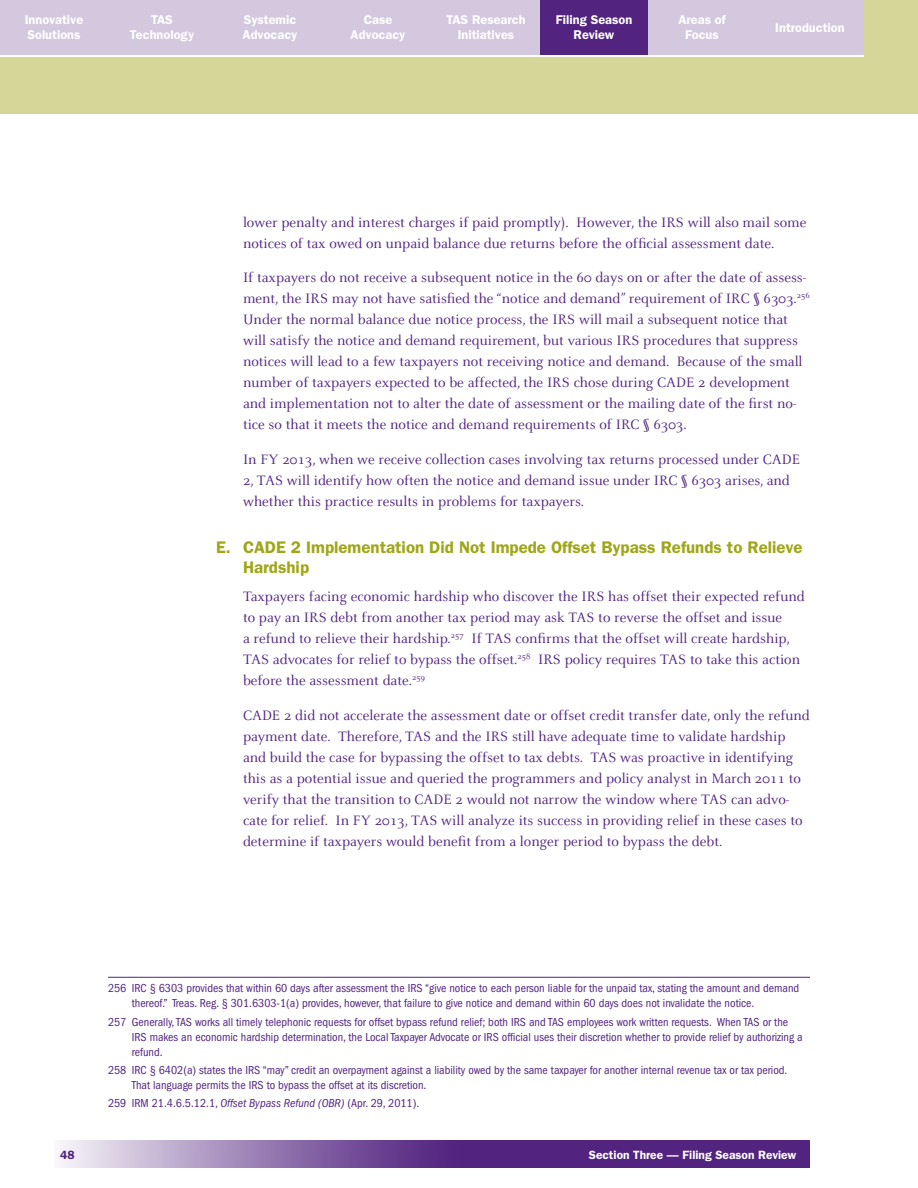
<style>
.page{position:relative;width:918px;height:1188px;background:#fff}
.page>*{position:absolute;margin:0;border:0;box-sizing:border-box;transform-origin:0 0}
.Subhead_1{font:600 16.8px/20.2px "Franklin Gothic";color:#9fa617}
.text-main{font:15px/21px "Celeste";color:#52247f}
.t1{font:600 12.75px/15px "Franklin Gothic";color:#fff;text-align:center}
.basic_footnote{font:condensed 12px/15px "Franklin Gothic";color:#52247f}
.t2{font:600 12px "Franklin Gothic";color:#fff}
.t3{font:600 12px "Franklin Gothic";color:#52247f}
.s1{font-style:italic}
</style>
<div class="page">
<svg style="left:60px;top:1141px;width:750px;height:27px;background:#7a569c"></svg>
<div style="left:0;top:0;width:918px;height:114px;background:#d4d797"></div>
<hr style="left:0;top:54px;width:864px;height:3px;background:#fff">
<div style="left:324px;top:0;width:108px;height:54px;background:#d4c8df"></div>
<div style="left:432px;top:0;width:108px;height:54px;background:#d4c8df"></div>
<div style="left:540px;top:0;width:108px;height:54px;background:#52247f"></div>
<div style="left:648px;top:0;width:108px;height:54px;background:#d4c8df"></div>
<div style="left:0;top:0;width:108px;height:54px;background:#d4c8df"></div>
<div style="left:108px;top:0;width:108px;height:54px;background:#d4c8df"></div>
<div style="left:216px;top:0;width:108px;height:54px;background:#d4c8df"></div>
<div style="left:756px;top:0;width:108px;height:54px;background:#d4c8df"></div>
<hr style="left:108px;top:977px;width:702px;height:1px;background:#52247f">
<p class="t1" style="left:25px;top:12px;width:60px;text-align:left">Innovative<br>Solutions</p>
<p class="t1" style="left:130px;top:12px;width:66px">TAS<br>Technology</p>
<p class="t1" style="left:243px;top:12px;width:56px;text-align:left">Systemic<br>Advocacy</p>
<p class="t1" style="left:351px;top:12px;width:56px">Case<br>Advocacy</p>
<p class="t1" style="left:446px;top:12px;width:81px">TAS Research<br>Initiatives</p>
<p class="t1" style="left:556px;top:12px;width:78px">Filing Season<br>Review</p>
<p class="t1" style="left:678px;top:12px;width:49px">Areas of<br>Focus</p>
<p class="t1" style="left:775px;top:20px;width:71px">Introduction</p>
<p class="text-main" style="left:243px;top:212px;width:565px">lower penalty and interest charges if paid promptly). However, the IRS will also mail some notices of tax owed on unpaid balance due returns before the official assessment date.</p>
<p class="text-main" style="left:243px;top:268px;width:568px">If taxpayers do not receive a subsequent notice in the 60 days on or after the date of assess&shy;ment, the IRS may not have satisfied the “notice and demand” requirement of IRC § 6303. <sup>256<br></sup>Under the normal balance due notice process, the IRS will mail a subsequent notice that will satisfy the notice and demand requirement, but various IRS procedures that suppress notices will lead to a few taxpayers not receiving notice and demand. Because of the small number of taxpayers expected to be affected, the IRS chose during CADE 2 development and implementation not to alter the date of assessment or the mailing date of the first no&shy;tice so that it meets the notice and demand requirements of IRC § 6303.</p>
<p class="text-main" style="left:243px;top:449px;width:559px">In FY 2013, when we receive collection cases involving tax returns processed under CADE<br>2, TAS will identify how often the notice and demand issue under IRC § 6303 arises, and whether this practice results in problems for taxpayers.</p>
<p class="Subhead_1" style="left:243px;top:537px;width:561px;text-indent:-27px">E. CADE 2 Implementation Did Not Impede Offset Bypass Refunds to Relieve<br>Hardship</p>
<p class="text-main" style="left:243px;top:586px;width:563px">Taxpayers facing economic hardship who discover the IRS has offset their expected refund to pay an IRS debt from another tax period may ask TAS to reverse the offset and issue<br>a refund to relieve their hardship. <sup>257</sup> If TAS confirms that the offset will create hardship, TAS advocates for relief to bypass the offset. <sup>258</sup> IRS policy requires TAS to take this action before the assessment date. <sup>259</sup></p>
<p class="text-main" style="left:243px;top:705px;width:568px">CADE 2 did not accelerate the assessment date or offset credit transfer date, only the refund payment date. Therefore, TAS and the IRS still have adequate time to validate hardship and build the case for bypassing the offset to tax debts. TAS was proactive in identifying this as a potential issue and queried the programmers and policy analyst in March 2011 to verify that the transition to CADE 2 would not narrow the window where TAS can advo&shy;cate for relief. In FY 2013, TAS will analyze its success in providing relief in these cases to determine if taxpayers would benefit from a longer period to bypass the debt.</p>
<p class="basic_footnote" style="left:132px;top:981px;width:669px;text-indent:-24px">256 IRC § 6303 provides that within 60 days after assessment the IRS “give notice to each person liable for the unpaid tax, stating the amount and demand thereof.” Treas. Reg. § 301.6303-1(a) provides, however, that failure to give notice and demand within 60 days does not invalidate the notice.</p>
<p class="basic_footnote" style="left:132px;top:1014px;width:672px;text-indent:-24px">257 Generally, TAS works all timely telephonic requests for offset bypass refund relief; both IRS and TAS employees work written requests. When TAS or the<br>IRS makes an economic hardship determination, the Local Taxpayer Advocate or IRS official uses their discretion whether to provide relief by authorizing a refund.</p>
<p class="basic_footnote" style="left:132px;top:1062px;width:657px;text-indent:-24px">258 IRC § 6402(a) states the IRS “may” credit an overpayment against a liability owed by the same taxpayer for another internal revenue tax or tax period.<br>That language permits the IRS to bypass the offset at its discretion.</p>
<p class="basic_footnote" style="left:108px;top:1096px;width:313px">259 IRM 21.4.6.5.12.1, <span class="s1">Offset Bypass Refund (OBR)</span> (Apr. 29, 2011).</p>
<p class="t3" style="left:60px;top:1148px;width:16px">48</p>
<p class="t2" style="left:589px;top:1148px;width:209px">Section Three — Filing Season Review</p>
</div>
